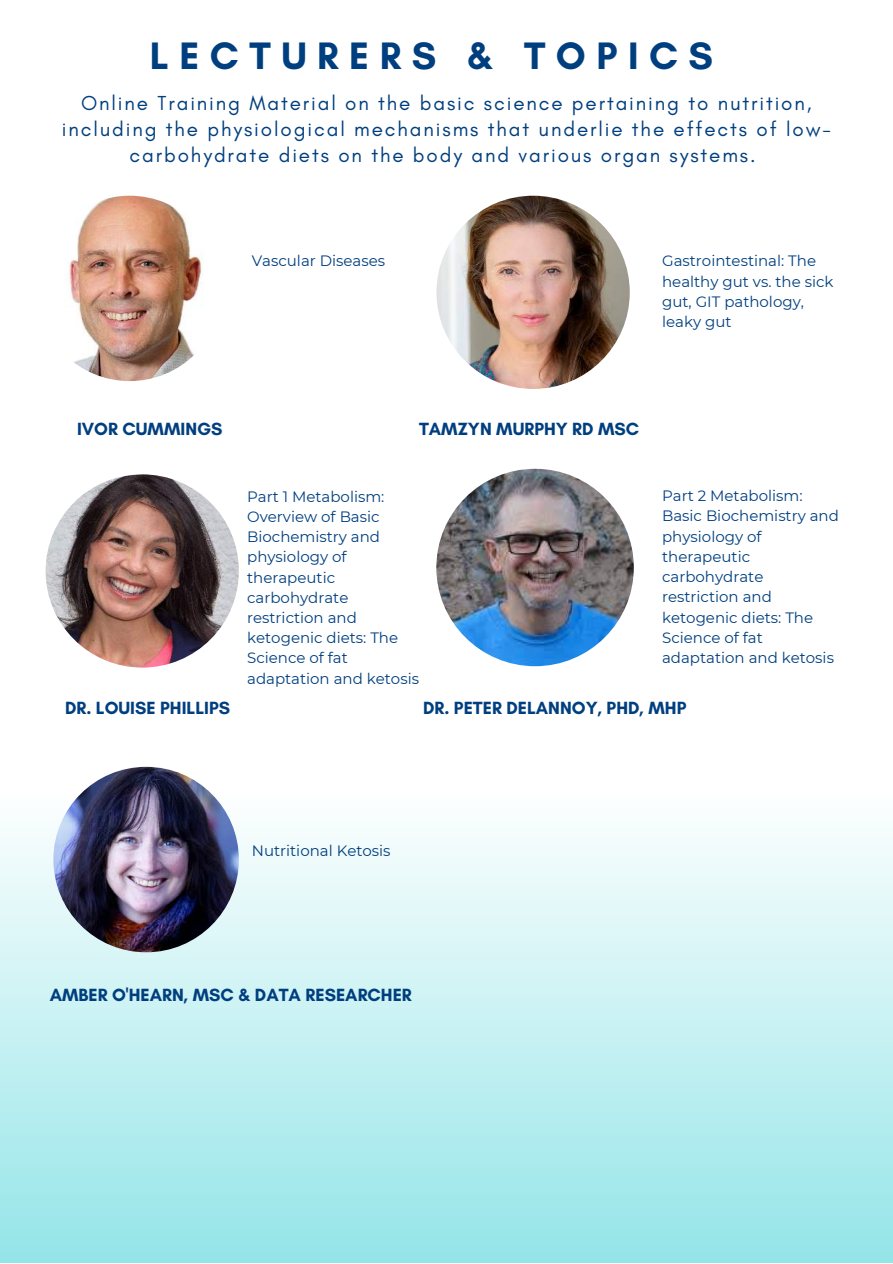
<style>
.page{position:relative;width:893px;height:1264px;background:#fff}
.page>*{position:absolute;margin:0;border:0;box-sizing:border-box;transform-origin:0 0}
.t1{font:700 39px "Glacial Indifference";letter-spacing:.27em;color:#003f7f}
.t2{font:20.55px/25.8px "Glacial Indifference";letter-spacing:.09em;color:#003f7f;text-align:center}
.t3{font:700 18px "Glacial Indifference";color:#003f7f}
.t4{font:15px/20.2px "Montserrat";color:#003f7f}
</style>
<div class="page">
<img style="left:37px;top:196px;width:185px;height:185px;border-radius:50%">
<div style="left:0;top:794px;width:892px;height:468px;background:linear-gradient(to bottom,#fdfefe,#94e5e8)"></div>
<img style="left:436px;top:196px;width:193px;height:193px;border-radius:50%">
<img style="left:46px;top:474px;width:193px;height:193px;border-radius:50%">
<img style="left:436px;top:469px;width:197px;height:197px;border-radius:50%">
<img style="left:53px;top:766px;width:186px;height:186px;border-radius:50%">
<h1 class="t1" style="left:150px;top:32px;width:564px">LECTURERS &amp; TOPICS</h1>
<h2 class="t2" style="left:62px;top:91px;width:770px">Online Training Material on the basic science pertaining to nutrition, including the physiological mechanisms that underlie the effects of low&shy;carbohydrate diets on the body and various organ systems.</h2>
<p class="t4" style="left:252px;top:250px;width:135px">Vascular Diseases</p>
<p class="t4" style="left:662px;top:250px;width:173px">Gastrointestinal: The healthy gut vs. the sick gut, GIT pathology, leaky gut</p>
<p class="t3" style="left:77px;top:417px;width:147px">IVOR CUMMINGS</p>
<p class="t3" style="left:419px;top:417px;width:222px">TAMZYN MURPHY RD MSC</p>
<p class="t4" style="left:247px;top:485px;width:173px">Part 1 Metabolism:<br>Overview of Basic<br>Biochemistry and physiology of therapeutic carbohydrate restriction and ketogenic diets: The<br>Science of fat adaptation and ketosis</p>
<p class="t4" style="left:662px;top:485px;width:178px">Part 2 Metabolism:<br>Basic Biochemistry and physiology of therapeutic carbohydrate restriction and ketogenic diets: The<br>Science of fat adaptation and ketosis</p>
<p class="t3" style="left:65px;top:697px;width:166px">DR. LOUISE PHILLIPS</p>
<p class="t3" style="left:423px;top:697px;width:265px">DR. PETER DELANNOY, PHD, MHP</p>
<p class="t4" style="left:252px;top:840px;width:140px">Nutritional Ketosis</p>
<p class="t3" style="left:50px;top:983px;width:363px">AMBER O'HEARN, MSC &amp; DATA RESEARCHER</p>
</div>
